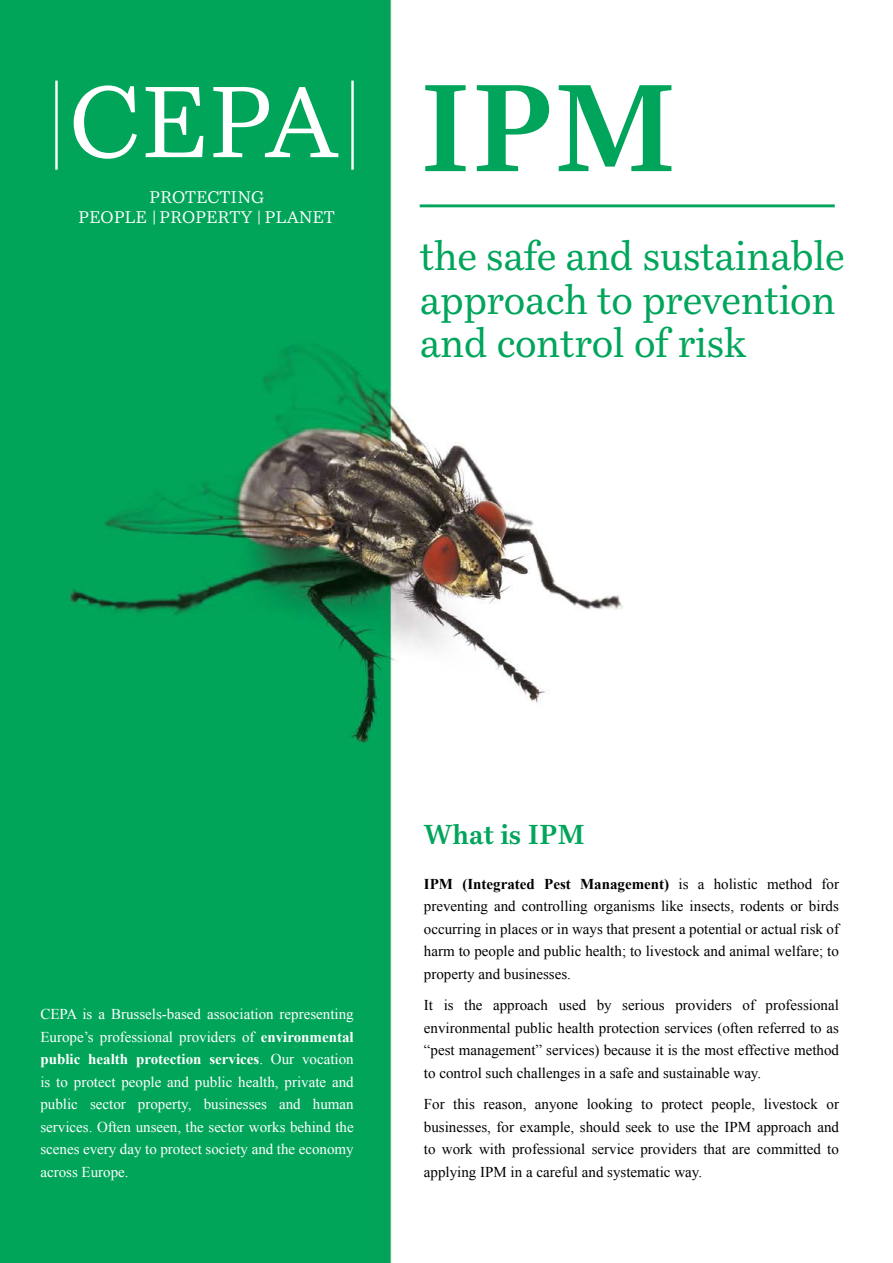
<style>
.page{position:relative;width:893px;height:1263px;background:#fff}
.page>*{position:absolute;margin:0;border:0;box-sizing:border-box;transform-origin:0 0}
.t1{font:700 121.5px "Bressay";color:#00a55b}
.t2{font:99.15px "Bressay";color:#fff}
.t3{font:40.5px "Bressay";letter-spacing:-.01em;color:#00a55b}
.t4{font:700 27px "Bressay";color:#00a55b}
.t5{font:16.5px "Bressay";color:#fff}
.t6{font:15px/22.5px "Times New Roman";color:#000;text-align:justify}
.t7{font:15px/22.5px "Times New Roman";color:#fff;text-align:justify}
.s1{font-weight:700}
</style>
<div class="page">
<img style="left:0;top:0;width:690px;height:1263px">
<hr style="left:351px;top:81px;width:3px;height:89px;background:#fff">
<hr style="left:55px;top:81px;width:3px;height:89px;background:#fff">
<hr style="left:420px;top:204px;width:415px;height:3px;background:#00a55b">
<svg style="left:154px;top:210px;width:1px;height:15px"></svg>
<svg style="left:259px;top:210px;width:1px;height:15px"></svg>
<p class="t2" style="left:69px;top:62px;width:270px">CEPA</p>
<p class="t5" style="left:149px;top:187px;width:117px">PROTECTING</p>
<p class="t5" style="left:78px;top:207px;width:258px">PEOPLE PROPERTY PLANET</p>
<p class="t1" style="left:420px;top:54px;width:259px">IPM</p>
<p class="t3" style="left:420px;top:231px;width:426px">the safe and sustainable</p>
<p class="t3" style="left:420px;top:275px;width:418px">approach to prevention</p>
<p class="t3" style="left:420px;top:318px;width:328px">and control of risk</p>
<p class="t7" style="left:40px;top:1002px;width:315px">CEPA is a Brussels-based association representing Europe’s professional providers of <span class="s1">environmental public health protection services</span>. Our vocation is to protect people and public health, private and public sector property, businesses and human services. Often unseen, the sector works behind the scenes every day to protect society and the economy across Europe.</p>
<p class="t4" style="left:424px;top:818px;width:163px">What is IPM</p>
<p class="t6" style="left:424px;top:872px;width:417px"><span class="s1">IPM (Integrated Pest Management)</span> is a holistic method for preventing and controlling organisms like insects, rodents or birds occurring in places or in ways that present a potential or actual risk of harm to people and public health; to livestock and animal welfare; to property and businesses.</p>
<p class="t6" style="left:424px;top:993px;width:417px">It is the approach used by serious providers of professional environmental public health protection services (often referred to as “pest management” services) because it is the most effective method to control such challenges in a safe and sustainable way.</p>
<p class="t6" style="left:424px;top:1092px;width:417px">For this reason, anyone looking to protect people, livestock or businesses, for example, should seek to use the IPM approach and to work with professional service providers that are committed to applying IPM in a careful and systematic way.</p>
</div>
